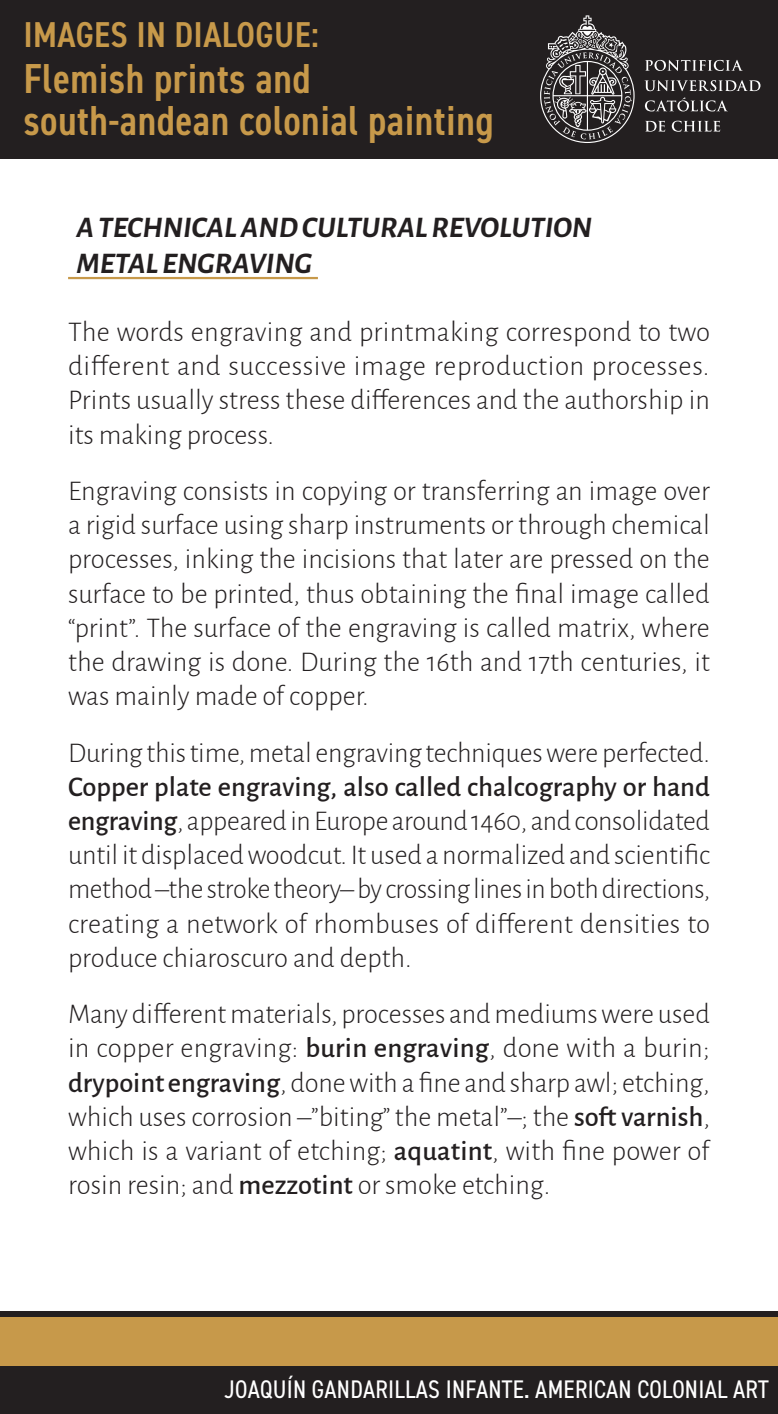
<style>
.page{position:relative;width:778px;height:1414px;background:#fff}
.page>*{position:absolute;margin:0;border:0;box-sizing:border-box;transform-origin:0 0}
.t1{font:600 condensed 42px/42px "DIN2014";letter-spacing:.01em;color:#c7994a}
.t2{font:600 condensed 36px "DIN2014";letter-spacing:.01em;color:#c7994a}
.t3{font:italic 700 30px/36px "Alegreya Sans";color:#231f20}
.t4{font:300 28.5px/34.2px "Alegreya Sans";color:#231f20;text-align:justify}
.t5{font:condensed 25.5px "DIN2014";letter-spacing:.01em;color:#fff}
.s1{font-weight:500}
</style>
<div class="page">
<div style="left:0;top:0;width:777px;height:158px;background:#231f20"></div>
<div style="left:0;top:1310px;width:777px;height:6px;background:#231f20"></div>
<div style="left:0;top:1365px;width:777px;height:48px;background:#231f20"></div>
<div style="left:0;top:1316px;width:777px;height:49px;background:#c7994a"></div>
<svg style="left:645px;top:60px;width:97px;height:11px"></svg>
<svg style="left:644px;top:80px;width:116px;height:11px"></svg>
<svg style="left:644px;top:97px;width:83px;height:14px"></svg>
<svg style="left:645px;top:121px;width:20px;height:11px"></svg>
<svg style="left:671px;top:121px;width:49px;height:11px"></svg>
<svg style="left:540px;top:15px;width:94px;height:128px"></svg>
<hr style="left:68px;top:277px;width:250px;height:2px;background:#c7994a">
<p class="t2" style="left:23px;top:10px;width:297px">IMAGES IN DIALOGUE:</p>
<h1 class="t1" style="left:23px;top:57px;width:471px">Flemish prints and south-andean colonial painting</h1>
<p class="t3" style="left:77px;top:207px;width:517px">A TECHNICAL AND CULTURAL REVOLUTION<br>METAL ENGRAVING</p>
<p class="t4" style="left:68px;top:313px;width:643px">The words engraving and printmaking correspond to two different and successive image reproduction processes.<br>Prints usually stress these differences and the authorship in its making process.</p>
<p class="t4" style="left:68px;top:472px;width:643px">Engraving consists in copying or transferring an image over a rigid surface using sharp instruments or through chemical processes, inking the incisions that later are pressed on the surface to be printed, thus obtaining the final image called “print”. The surface of the engraving is called matrix, where the drawing is done. During the 16th and 17th centuries, it was mainly made of copper.</p>
<p class="t4" style="left:68px;top:734px;width:643px">During this time, metal engraving techniques were perfected.</p>
<p class="t4" style="left:68px;top:768px;width:643px"><span class="s1">Copper plate engraving, also called chalcography or hand engraving</span>, appeared in Europe around 1460, and consolidated until it displaced woodcut. It used a normalized and scientific method –the stroke theory– by crossing lines in both directions, creating a network of rhombuses of different densities to produce chiaroscuro and depth.</p>
<p class="t4" style="left:68px;top:995px;width:643px">Many different materials, processes and mediums were used in copper engraving: <span class="s1">burin engraving</span>, done with a burin; <span class="s1">drypoint engraving</span>, done with a fine and sharp awl; etching, which uses corrosion –”biting” the metal”–; the <span class="s1">soft varnish</span>, which is a variant of etching; <span class="s1">aquatint</span>, with fine power of rosin resin; and <span class="s1">mezzotint</span> or smoke etching.</p>
<p class="t5" style="left:224px;top:1372px;width:545px">JOAQUÍN GANDARILLAS INFANTE. AMERICAN COLONIAL ART</p>
</div>
